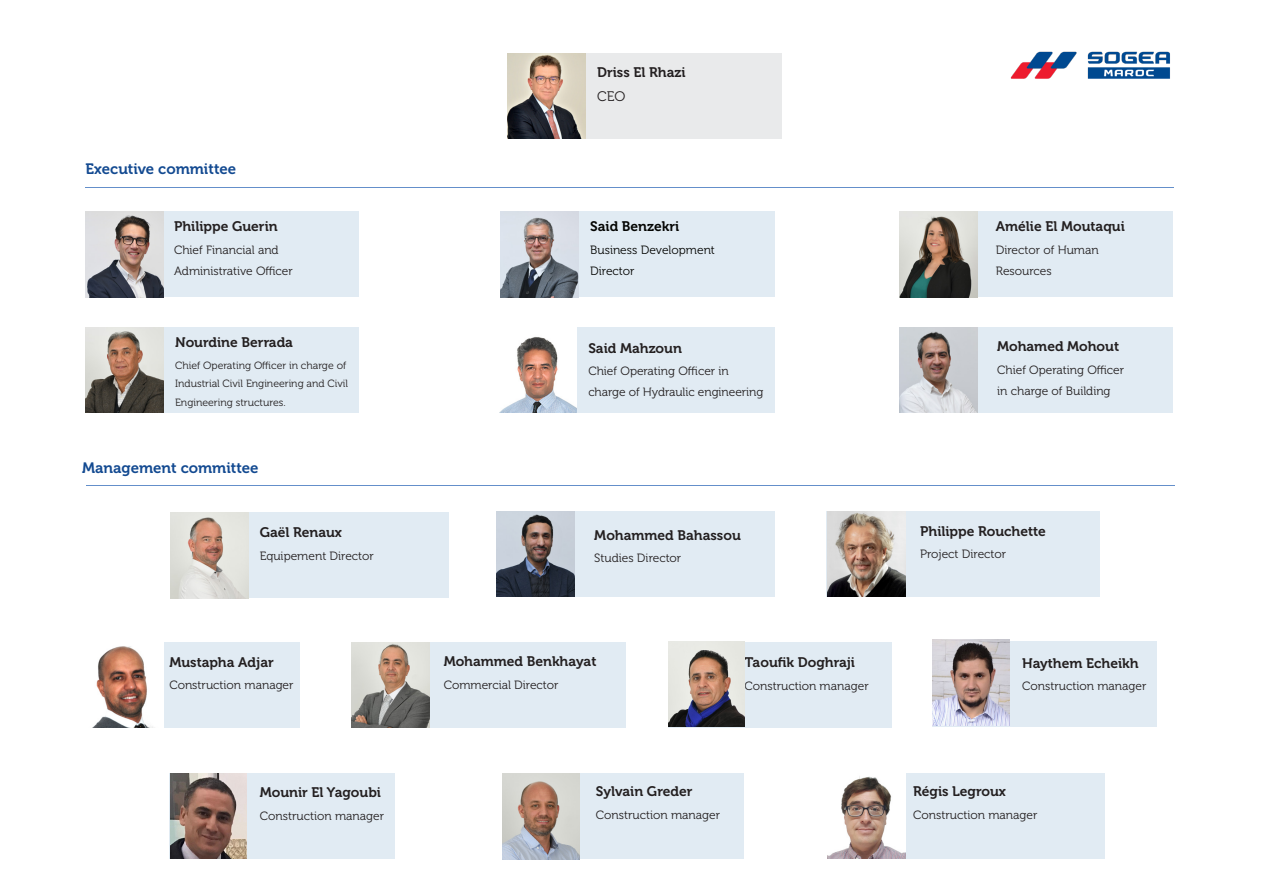
<style>
.page{position:relative;width:1263px;height:893px;background:#fff}
.page>*{position:absolute;margin:0;border:0;box-sizing:border-box;transform-origin:0 0}
.t1{font:15px "Museo 700";color:#134a91}
.t2{font:13.8px "Museo 700";color:#231f20}
.t3{font:13.8px "Museo 700";color:#040503}
.t4{font:13.8px "Museo 300";color:#231f20}
.t5{font:12px/21px "Museo 300";color:#231f20}
.t6{font:12px/21px "Museo 300";color:#040503}
.t7{font:10.5px/18.8px "Museo 300";color:#231f20}
</style>
<div class="page">
<div style="left:508px;top:53px;width:273px;height:85px;background:#e9eaeb"></div>
<div style="left:826px;top:511px;width:273px;height:85px;background:#e1ebf3"></div>
<div style="left:502px;top:773px;width:242px;height:85px;background:#e1ebf3"></div>
<div style="left:828px;top:773px;width:277px;height:85px;background:#e1ebf3"></div>
<div style="left:899px;top:327px;width:274px;height:86px;background:#e1ebf3"></div>
<div style="left:899px;top:212px;width:274px;height:85px;background:#e1ebf3"></div>
<div style="left:352px;top:642px;width:274px;height:85px;background:#e1ebf3"></div>
<div style="left:497px;top:511px;width:278px;height:85px;background:#e1ebf3"></div>
<div style="left:501px;top:212px;width:274px;height:85px;background:#e1ebf3"></div>
<div style="left:932px;top:641px;width:225px;height:86px;background:#e1ebf3"></div>
<div style="left:668px;top:642px;width:224px;height:86px;background:#e1ebf3"></div>
<div style="left:169px;top:773px;width:226px;height:85px;background:#e1ebf3"></div>
<div style="left:86px;top:327px;width:273px;height:86px;background:#e1ebf3"></div>
<div style="left:172px;top:513px;width:277px;height:85px;background:#e1ebf3"></div>
<div style="left:501px;top:327px;width:274px;height:86px;background:#e1ebf3"></div>
<div style="left:86px;top:212px;width:273px;height:85px;background:#e1ebf3"></div>
<img style="left:85px;top:212px;width:78px;height:85px">
<img style="left:500px;top:212px;width:78px;height:85px">
<img style="left:899px;top:212px;width:78px;height:85px">
<img style="left:85px;top:327px;width:78px;height:86px">
<img style="left:899px;top:327px;width:78px;height:86px">
<img style="left:171px;top:513px;width:78px;height:85px">
<img style="left:351px;top:642px;width:78px;height:85px">
<img style="left:497px;top:511px;width:78px;height:85px">
<img style="left:828px;top:773px;width:78px;height:85px">
<img style="left:828px;top:511px;width:78px;height:85px">
<img style="left:668px;top:641px;width:77px;height:86px">
<hr style="left:85px;top:187px;width:1088px;height:1px;background:#648fca">
<hr style="left:86px;top:485px;width:1088px;height:1px;background:#648fca">
<img style="left:93px;top:654px;width:11px;height:73px">
<img style="left:1010px;top:51px;width:160px;height:28px">
<img style="left:500px;top:327px;width:77px;height:85px">
<img style="left:503px;top:774px;width:77px;height:85px">
<img style="left:508px;top:53px;width:78px;height:85px">
<svg style="left:104px;top:642px;width:196px;height:85px;background:#d8d6d8"></svg>
<img style="left:932px;top:640px;width:77px;height:85px">
<img style="left:170px;top:773px;width:77px;height:85px">
<p class="t2" style="left:597px;top:64px;width:90px">Driss El Rhazi</p>
<p class="t4" style="left:597px;top:89px;width:30px">CEO</p>
<p class="t1" style="left:86px;top:161px;width:152px">Executive committee</p>
<p class="t2" style="left:174px;top:219px;width:105px">Philippe Guerin</p>
<p class="t5" style="left:174px;top:240px;width:120px">Chief Financial and<br>Administrative Officer</p>
<p class="t3" style="left:590px;top:219px;width:91px">Said Benzekri</p>
<p class="t6" style="left:590px;top:240px;width:126px">Business Development<br>Director</p>
<p class="t2" style="left:996px;top:219px;width:131px">Amélie El Moutaqui</p>
<p class="t5" style="left:996px;top:240px;width:104px">Director of Human<br>Resources</p>
<p class="t2" style="left:175px;top:335px;width:119px">Nourdine Berrada</p>
<p class="t7" style="left:175px;top:356px;width:174px">Chief Operating Officer in charge of<br>Industrial Civil Engineering and Civil<br>Engineering structures.</p>
<p class="t2" style="left:588px;top:340px;width:95px">Said Mahzoun</p>
<p class="t5" style="left:588px;top:361px;width:176px">Chief Operating Officer in charge of Hydraulic engineering</p>
<p class="t2" style="left:997px;top:339px;width:123px">Mohamed Mohout</p>
<p class="t5" style="left:997px;top:359px;width:128px">Chief Operating Officer in charge of Building</p>
<p class="t1" style="left:82px;top:459px;width:178px">Management committee</p>
<p class="t2" style="left:260px;top:524px;width:84px">Gaël Renaux</p>
<p class="t5" style="left:260px;top:545px;width:116px">Equipement Director</p>
<p class="t2" style="left:594px;top:527px;width:148px">Mohammed Bahassou</p>
<p class="t5" style="left:594px;top:548px;width:88px">Studies Director</p>
<p class="t2" style="left:920px;top:523px;width:127px">Philippe Rouchette</p>
<p class="t5" style="left:920px;top:544px;width:88px">Project Director</p>
<p class="t2" style="left:169px;top:654px;width:106px">Mustapha Adjar</p>
<p class="t5" style="left:169px;top:675px;width:126px">Construction manager</p>
<p class="t2" style="left:173px;top:654px;width:106px">Mustapha Adjar</p>
<p class="t5" style="left:173px;top:675px;width:126px">Construction manager</p>
<p class="t2" style="left:444px;top:654px;width:154px">Mohammed Benkhayat</p>
<p class="t5" style="left:444px;top:674px;width:116px">Commercial Director</p>
<p class="t2" style="left:744px;top:655px;width:112px">Taoufik Doghraji</p>
<p class="t5" style="left:744px;top:675px;width:126px">Construction manager</p>
<p class="t2" style="left:1022px;top:655px;width:118px">Haythem Echeikh</p>
<p class="t5" style="left:1022px;top:676px;width:126px">Construction manager</p>
<p class="t2" style="left:260px;top:785px;width:123px">Mounir El Yagoubi</p>
<p class="t5" style="left:260px;top:805px;width:126px">Construction manager</p>
<p class="t2" style="left:596px;top:783px;width:98px">Sylvain Greder</p>
<p class="t5" style="left:596px;top:804px;width:126px">Construction manager</p>
<p class="t2" style="left:913px;top:783px;width:94px">Régis Legroux</p>
<p class="t5" style="left:913px;top:804px;width:126px">Construction manager</p>
</div>
